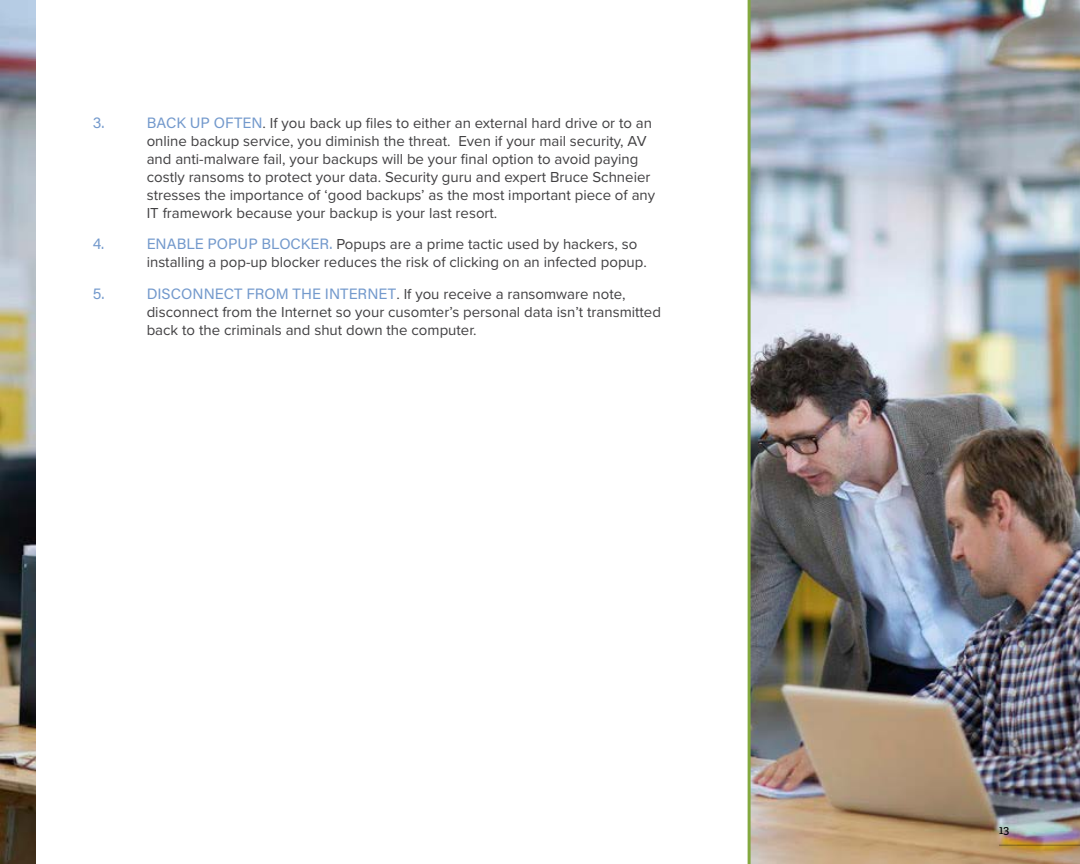
<style>
.page{position:relative;width:1080px;height:864px;background:#fff}
.page>*{position:absolute;margin:0;border:0;box-sizing:border-box;transform-origin:0 0}
.t1{font:15px/18px "Proxima Nova";color:#414042}
.t2{font:15px "Acumin Pro";color:#7399cc}
.t3{font:12px "Adelle";color:#000}
.s1{font-family:"Acumin Pro";color:#7399cc}
</style>
<div class="page">
<img style="left:1px;top:0;width:1079px;height:864px">
<img style="left:0;top:0;width:1px;height:864px">
<div style="left:36px;top:0;width:713px;height:864px;background:#fff"></div>
<hr style="left:748px;top:0;width:3px;height:864px;background:#83a83f">
<hr style="left:999px;top:845px;width:81px;height:1px;background:#000">
<p class="t2" style="left:93px;top:112px;width:13px">3.</p>
<p class="t1" style="left:147px;top:114px;width:510px"><span class="s1">BACK UP OFTEN</span>. If you back up files to either an external hard drive or to an online backup service, you diminish the threat. Even if your mail security, AV and anti-malware fail, your backups will be your final option to avoid paying costly ransoms to protect your data. Security guru and expert Bruce Schneier stresses the importance of ‘good backups’ as the most important piece of any IT framework because your backup is your last resort.</p>
<p class="t2" style="left:93px;top:234px;width:13px">4.</p>
<p class="t1" style="left:147px;top:236px;width:502px"><span class="s1">ENABLE POPUP BLOCKER.</span> Popups are a prime tactic used by hackers, so installing a pop-up blocker reduces the risk of clicking on an infected popup.</p>
<p class="t2" style="left:93px;top:283px;width:13px">5.</p>
<p class="t1" style="left:147px;top:285px;width:516px"><span class="s1">DISCONNECT FROM THE INTERNET</span>. If you receive a ransomware note, disconnect from the Internet so your cusomter’s personal data isn’t transmitted back to the criminals and shut down the computer.</p>
<p class="t3" style="left:999px;top:821px;width:12px">13</p>
</div>
